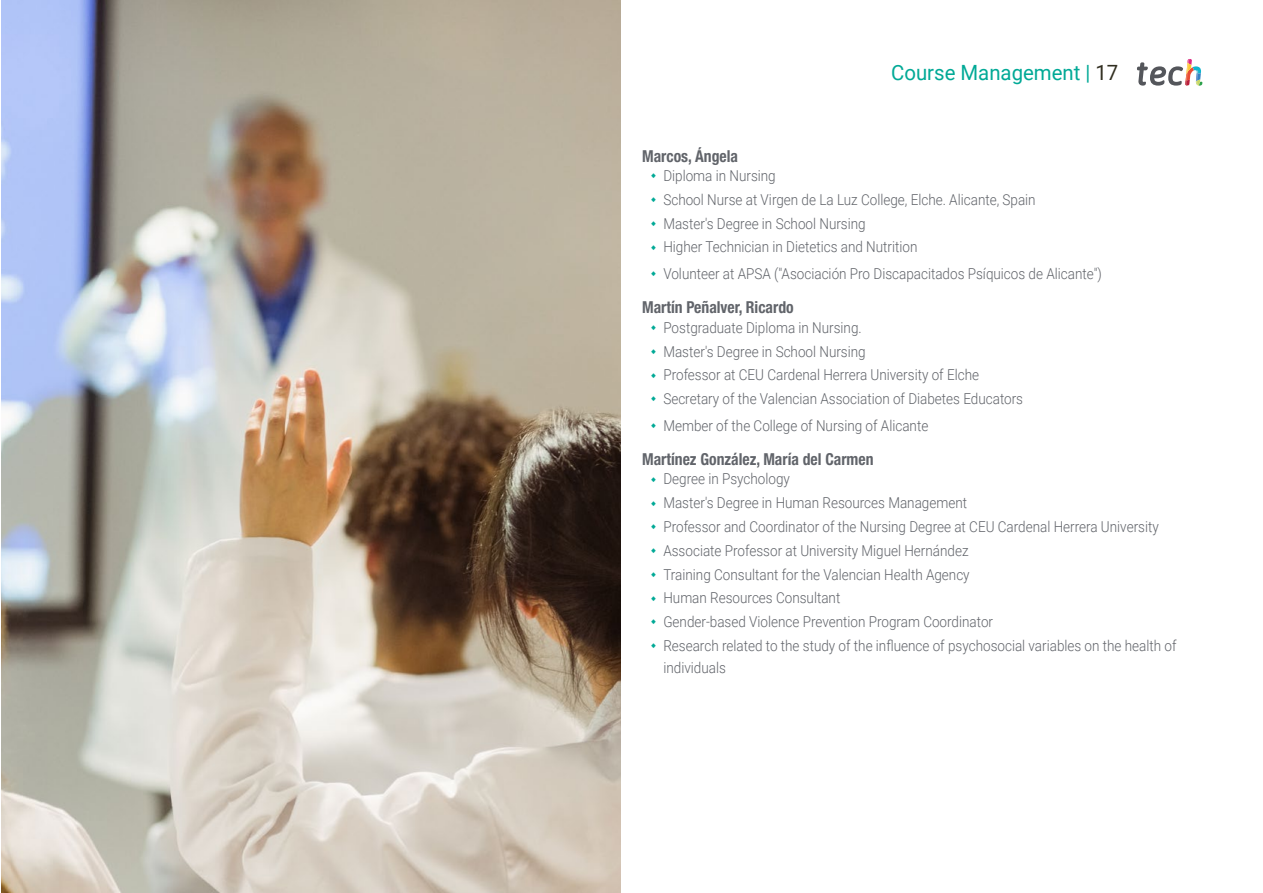
<style>
.page{position:relative;width:1263px;height:893px;background:#fff}
.page>*{position:absolute;margin:0;border:0;box-sizing:border-box;transform-origin:0 0}
.t1{font:21px "Roboto";color:#00a996}
.t2{font:700 condensed 16.5px "Helvetica Neue LT Std";color:#61646a;scale:.95 1}
.t3{font:300 15px/23.5px "Roboto";color:#61646a;scale:.9 1}
.s1{color:#312e20}
</style>
<div class="page">
<svg style="left:1137px;top:59px;width:65px;height:27px"></svg>
<img style="left:1px;top:0;width:620px;height:893px">
<h1 class="t1" style="left:891px;top:57px;width:229px">Course Management | <span class="s1">17</span></h1>
<p class="t2" style="left:642px;top:146px;width:103px">Marcos, Ángela</p>
<p class="t3" style="left:663px;top:163px;width:415px">Diploma in Nursing<br>School Nurse at Virgen de La Luz College, Elche. Alicante, Spain Master's Degree in School Nursing<br>Higher Technician in Dietetics and Nutrition</p>
<p class="t3" style="left:663px;top:262px;width:489px">Volunteer at APSA ("Asociación Pro Discapacitados Psíquicos de Alicante")</p>
<p class="t2" style="left:642px;top:298px;width:161px">Martín Peñalver, Ricardo</p>
<p class="t3" style="left:663px;top:315px;width:401px">Postgraduate Diploma in Nursing.<br>Master's Degree in School Nursing<br>Professor at CEU Cardenal Herrera University of Elche Secretary of the Valencian Association of Diabetes Educators</p>
<p class="t3" style="left:663px;top:413px;width:296px">Member of the College of Nursing of Alicante</p>
<p class="t2" style="left:642px;top:449px;width:245px">Martínez González, María del Carmen</p>
<p class="t3" style="left:663px;top:467px;width:572px">Degree in Psychology<br>Master's Degree in Human Resources Management<br>Professor and Coordinator of the Nursing Degree at CEU Cardenal Herrera University Associate Professor at University Miguel Hernández<br>Training Consultant for the Valencian Health Agency<br>Human Resources Consultant<br>Gender-based Violence Prevention Program Coordinator<br>Research related to the study of the influence of psychosocial variables on the health of individuals</p>
</div>
